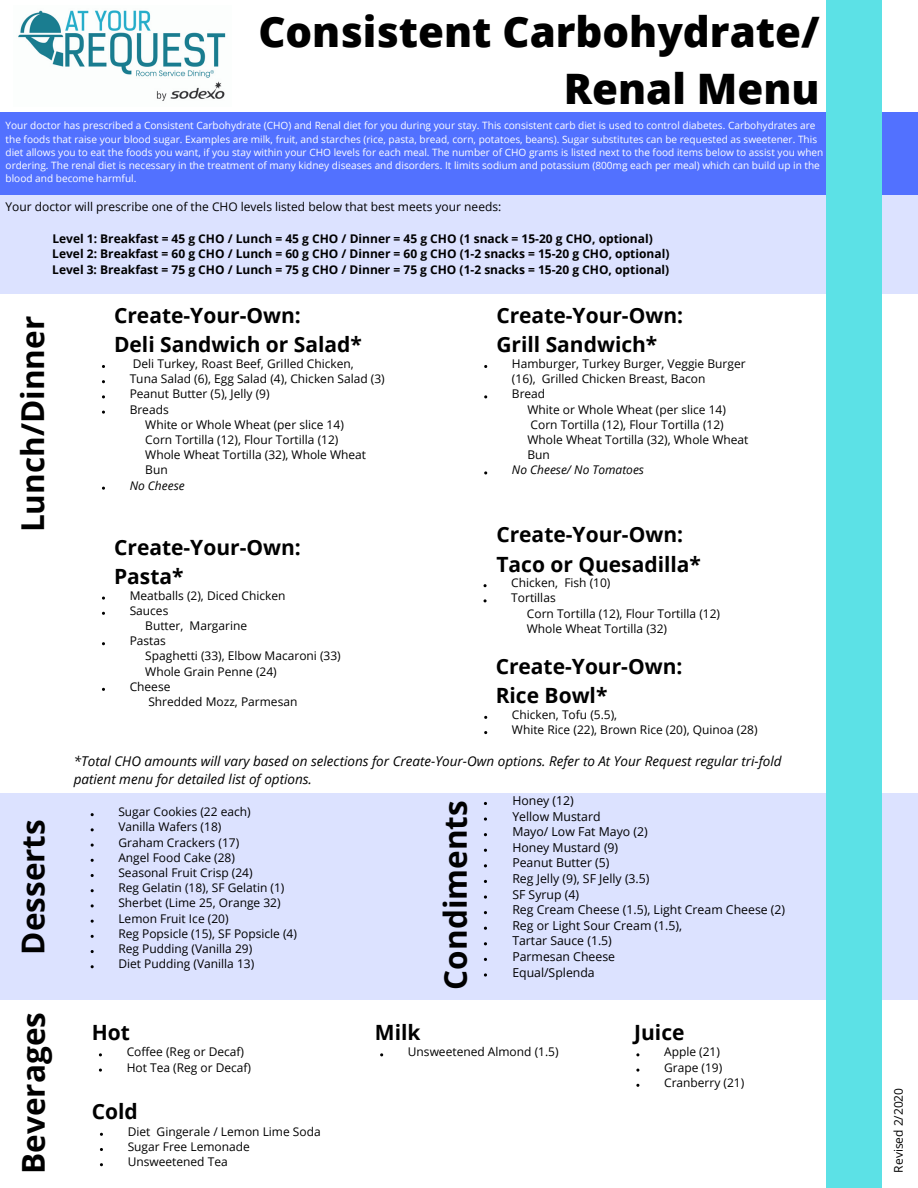
<style>
.page{position:relative;width:918px;height:1188px;background:#fff}
.page>*{position:absolute;margin:0;border:0;box-sizing:border-box;transform-origin:0 0}
.t1{font:800 42px/57.8px "Open Sans";color:#000;text-align:right}
.t2{font:700 31.5px "Open Sans";color:#000}
.t3{font:700 21px/29.2px "Open Sans";color:#000}
.t4{font:italic 13.5px/18px "Open Sans";color:#000}
.t5{font:12.3px "Open Sans";color:#000}
.t6{font:12px/15.1px "Open Sans";color:#000}
.t7{font:700 12px/15.8px "Open Sans";color:#000}
.t8{font:italic 12px "Open Sans";color:#000}
.t9{font:10.05px/13.2px "Open Sans";color:#fff}
</style>
<div class="page">
<div style="left:0;top:112px;width:918px;height:83px;background:#5271ff"></div>
<div style="left:0;top:794px;width:918px;height:206px;background:#dce2ff"></div>
<div style="left:0;top:195px;width:918px;height:99px;background:#dce2ff"></div>
<div style="left:826px;top:0;width:55px;height:1188px;background:#5ce1e6"></div>
<img style="left:18px;top:10px;width:208px;height:91px">
<svg style="left:484px;top:895px;width:3px;height:4px"></svg>
<svg style="left:484px;top:973px;width:3px;height:4px"></svg>
<p class="t1" style="left:258px;top:2px;width:563px">Consistent Carbohydrate/<br>Renal Menu</p>
<p class="t9" style="left:6px;top:119px;width:819px">Your doctor has prescribed a Consistent Carbohydrate (CHO) and Renal diet for you during your stay. This consistent carb diet is used to control diabetes. Carbohydrates are the foods that raise your blood sugar. Examples are milk, fruit, and starches (rice, pasta, bread, corn, potatoes, beans). Sugar substitutes can be requested as sweetener. This diet allows you to eat the foods you want, if you stay within your CHO levels for each meal. The number of CHO grams is listed next to the food items below to assist you when ordering. The renal diet is necessary in the treatment of many kidney diseases and disorders. It limits sodium and potassium (800mg each per meal) which can build up in the blood and become harmful.</p>
<p class="t6" style="left:6px;top:199px;width:497px">Your doctor will prescribe one of the CHO levels listed below that best meets your needs:</p>
<p class="t7" style="left:52px;top:230px;width:619px">Level 1: Breakfast = 45 g CHO / Lunch = 45 g CHO / Dinner = 45 g CHO (1 snack = 15-20 g CHO, optional)<br>Level 2: Breakfast = 60 g CHO / Lunch = 60 g CHO / Dinner = 60 g CHO (1-2 snacks = 15-20 g CHO, optional)<br>Level 3: Breakfast = 75 g CHO / Lunch = 75 g CHO / Dinner = 75 g CHO (1-2 snacks = 15-20 g CHO, optional)</p>
<p class="t2" style="left:11px;top:532px;width:218px;rotate:-90deg">Lunch/Dinner</p>
<p class="t3" style="left:114px;top:300px;width:249px">Create-Your-Own:<br>Deli Sandwich or Salad*</p>
<p class="t3" style="left:496px;top:300px;width:188px">Create-Your-Own:<br>Grill Sandwich*</p>
<p class="t6" style="left:512px;top:356px;width:235px">Hamburger, Turkey Burger, Veggie Burger (16), Grilled Chicken Breast, Bacon<br>Bread</p>
<p class="t6" style="left:527px;top:401px;width:200px">White or Whole Wheat (per slice 14)</p>
<p class="t6" style="left:528px;top:417px;width:222px">Corn Tortilla (12), Flour Tortilla (12)<br>Whole Wheat Tortilla (32), Whole Wheat<br>Bun</p>
<p class="t8" style="left:512px;top:462px;width:134px">No Cheese/ No Tomatoes</p>
<p class="t6" style="left:130px;top:356px;width:257px">Deli Turkey, Roast Beef, Grilled Chicken,<br>Tuna Salad (6), Egg Salad (4), Chicken Salad (3)<br>Peanut Butter (5), Jelly (9)<br>Breads</p>
<p class="t6" style="left:145px;top:417px;width:222px">White or Whole Wheat (per slice 14)<br>Corn Tortilla (12), Flour Tortilla (12)<br>Whole Wheat Tortilla (32), Whole Wheat<br>Bun</p>
<p class="t8" style="left:130px;top:477px;width:57px">No Cheese</p>
<p class="t3" style="left:496px;top:520px;width:206px">Create-Your-Own:<br>Taco or Quesadilla*</p>
<p class="t6" style="left:511px;top:575px;width:101px">Chicken, Fish (10)</p>
<p class="t6" style="left:527px;top:590px;width:195px;text-indent:-16px">Tortillas<br>Corn Tortilla (12), Flour Tortilla (12)<br>Whole Wheat Tortilla (32)</p>
<p class="t3" style="left:496px;top:651px;width:188px">Create-Your-Own:<br>Rice Bowl*</p>
<p class="t6" style="left:512px;top:707px;width:107px">Chicken, Tofu (5.5),</p>
<p class="t6" style="left:512px;top:722px;width:247px">White Rice (22), Brown Rice (20), Quinoa (28)</p>
<p class="t4" style="left:74px;top:751px;width:709px">*Total CHO amounts will vary based on selections for Create-Your-Own options. Refer to At Your Request regular tri-fold patient menu for detailed list of options.</p>
<p class="t6" style="left:118px;top:804px;width:134px">Sugar Cookies (22 each)</p>
<p class="t6" style="left:118px;top:819px;width:105px">Vanilla Wafers (18)</p>
<p class="t6" style="left:118px;top:834px;width:122px">Graham Crackers (17)</p>
<p class="t6" style="left:118px;top:850px;width:118px">Angel Food Cake (28)</p>
<p class="t6" style="left:118px;top:865px;width:136px">Seasonal Fruit Crisp (24)</p>
<p class="t6" style="left:118px;top:880px;width:168px">Reg Gelatin (18), SF Gelatin (1)</p>
<p class="t6" style="left:118px;top:895px;width:164px">Sherbet (Lime 25, Orange 32)</p>
<p class="t6" style="left:118px;top:910px;width:112px">Lemon Fruit Ice (20)</p>
<p class="t6" style="left:118px;top:926px;width:180px">Reg Popsicle (15), SF Popsicle (4)</p>
<p class="t6" style="left:118px;top:941px;width:135px">Reg Pudding (Vanilla 29)</p>
<p class="t6" style="left:118px;top:956px;width:137px">Diet Pudding (Vanilla 13)</p>
<p class="t3" style="left:114px;top:532px;width:188px">Create-Your-Own:<br>Pasta*</p>
<p class="t6" style="left:130px;top:587px;width:157px">Meatballs (2), Diced Chicken</p>
<p class="t6" style="left:130px;top:603px;width:40px">Sauces</p>
<p class="t6" style="left:145px;top:618px;width:103px">Butter, Margarine</p>
<p class="t6" style="left:145px;top:633px;width:197px;text-indent:-16px">Pastas<br>Spaghetti (33), Elbow Macaroni (33)<br>Whole Grain Penne (24)</p>
<p class="t6" style="left:148px;top:679px;width:151px;text-indent:-19px">Cheese<br>Shredded Mozz, Parmesan</p>
<p class="t2" style="left:433px;top:990px;width:191px;rotate:-90deg">Condiments</p>
<p class="t5" style="left:512px;top:792px;width:63px">Honey (12)</p>
<p class="t5" style="left:512px;top:807px;width:90px">Yellow Mustard</p>
<p class="t5" style="left:512px;top:823px;width:137px">Mayo/ Low Fat Mayo (2)</p>
<p class="t5" style="left:512px;top:839px;width:107px">Honey Mustard (9)</p>
<p class="t5" style="left:512px;top:854px;width:99px">Peanut Butter (5)</p>
<p class="t5" style="left:512px;top:870px;width:139px">Reg Jelly (9), SF Jelly (3.5)</p>
<p class="t5" style="left:512px;top:885px;width:68px">SF Syrup (4)</p>
<p class="t5" style="left:512px;top:901px;width:274px">Reg Cream Cheese (1.5), Light Cream Cheese (2)</p>
<p class="t5" style="left:512px;top:917px;width:171px">Reg or Light Sour Cream (1.5),</p>
<p class="t5" style="left:512px;top:932px;width:101px">Tartar Sauce (1.5)</p>
<p class="t5" style="left:512px;top:948px;width:104px">Parmesan Cheese</p>
<p class="t5" style="left:512px;top:963px;width:84px">Equal/Splenda</p>
<p class="t2" style="left:11px;top:955px;width:137px;rotate:-90deg">Desserts</p>
<p class="t2" style="left:11px;top:1174px;width:163px;rotate:-90deg">Beverages</p>
<p class="t3" style="left:92px;top:1017px;width:40px">Hot</p>
<p class="t3" style="left:375px;top:1017px;width:47px">Milk</p>
<p class="t3" style="left:634px;top:1017px;width:52px">Juice</p>
<p class="t6" style="left:127px;top:1044px;width:119px">Coffee (Reg or Decaf)</p>
<p class="t6" style="left:408px;top:1044px;width:152px">Unsweetened Almond (1.5)</p>
<p class="t6" style="left:664px;top:1044px;width:57px">Apple (21)</p>
<p class="t6" style="left:127px;top:1059px;width:126px">Hot Tea (Reg or Decaf)</p>
<p class="t6" style="left:664px;top:1059px;width:60px">Grape (19)</p>
<p class="t6" style="left:664px;top:1075px;width:82px">Cranberry (21)</p>
<p class="t3" style="left:92px;top:1096px;width:48px">Cold</p>
<p class="t6" style="left:128px;top:1124px;width:195px">Diet Gingerale / Lemon Lime Soda<br>Sugar Free Lemonade<br>Unsweetened Tea</p>
<p class="t6" style="left:891px;top:1173px;width:86px;rotate:-90deg">Revised 2/2020</p>
</div>
